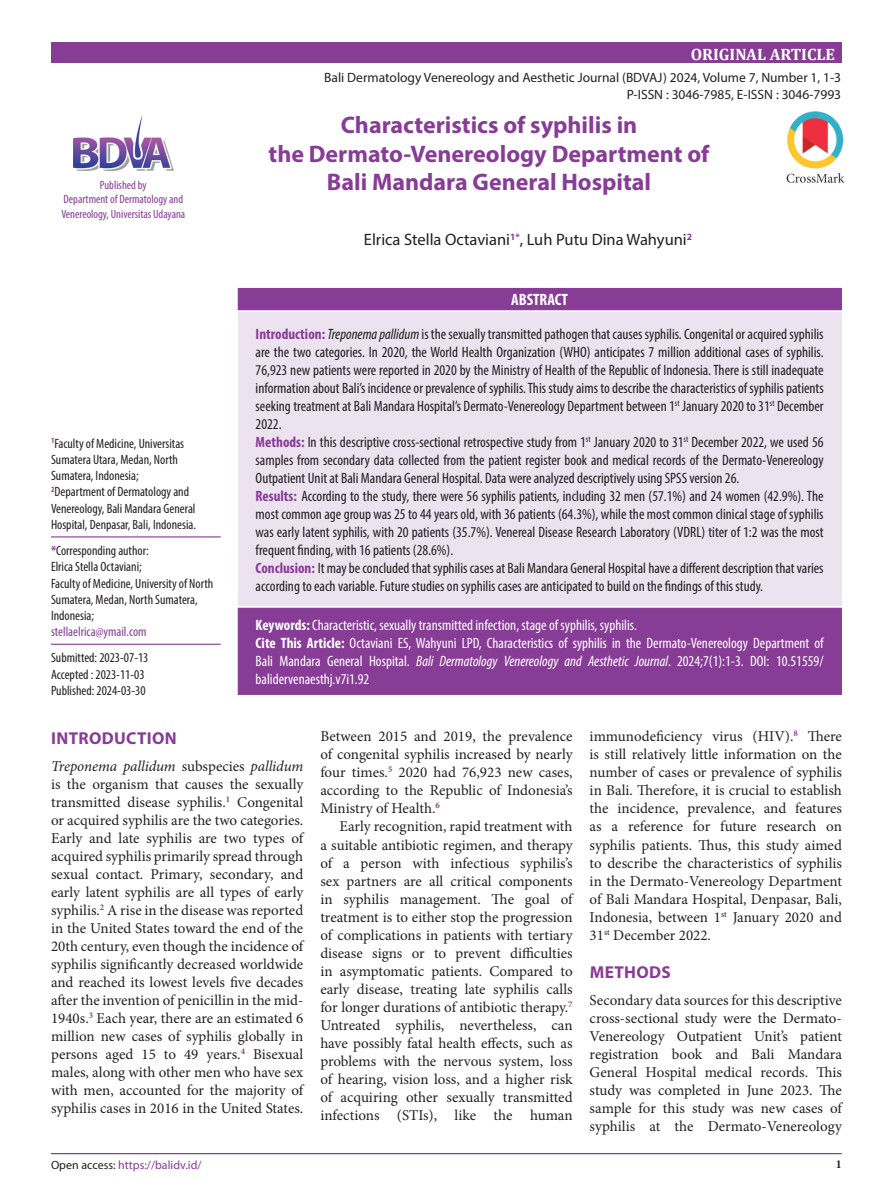
<style>
.page{position:relative;width:893px;height:1191px;background:#fff}
.page>*{position:absolute;margin:0;border:0;box-sizing:border-box;transform-origin:0 0}
.Judul_Naskah{font:700 24px "Myriad Pro";color:#873c96}
.judul{font:700 17.25px "Myriad Pro";letter-spacing:.02em;color:#873c96}
.Author{font:16.5px "Myriad Pro";color:#231f20}
.t1{font:700 16.5px "Cambria";color:#fff}
.Default{font:700 condensed 16.5px "Myriad Pro";color:#fff}
.t2{font:15px/18px "Minion Pro";color:#231f20;text-align:justify}
.Abstrak{font:condensed 15px/18px "Myriad Pro";color:#231f20;text-align:justify}
.t3{font:condensed 15px/18px "Myriad Pro";color:#fff;text-align:justify}
.Afiliasi{font:condensed 13.5px/16.2px "Myriad Pro";color:#231f20}
.t4{font:13.5px "Myriad Pro";color:#231f20}
.HTML_Preformatted{font:condensed 13.5px "Myriad Pro";color:#231f20}
.Afiliasi-2{font:condensed 13.5px "Myriad Pro";color:#873c96}
.judul-2{font:condensed 12px/14.7px "Myriad Pro";color:#873c96}
.judul-3{font:12px "Myriad Pro";color:#873c96}
.t5{font:12px "Myriad Pro";color:#231f20}
.t6{font:700 12px "Minion Pro";color:#231f20}
.s1{font-weight:700;color:#873c96}
.s2{font-style:italic}
.s3{font-weight:700}
.s4{color:#231f20}
</style>
<div class="page">
<div style="left:51px;top:43px;width:791px;height:20px;background:#873c96"></div>
<div style="left:238px;top:288px;width:604px;height:22px;background:#873c96"></div>
<div style="left:238px;top:312px;width:603px;height:293px;background:#ede2ef"></div>
<div style="left:238px;top:608px;width:604px;height:87px;background:#873c96;border:1px solid #873c96"></div>
<img style="left:786px;top:111px;width:59px;height:72px">
<hr style="left:51px;top:536px;width:170px;height:1px;background:#873c96">
<hr style="left:51px;top:643px;width:170px;height:2px;background:#873c96">
<hr style="left:51px;top:1153px;width:790px;height:1px;background:#873c96">
<img style="left:74px;top:115px;width:99px;height:56px">
<p class="t1" style="left:691px;top:43px;width:146px">ORIGINAL ARTICLE</p>
<p class="judul-2" style="left:100px;top:177px;width:48px">Published by</p>
<p class="judul-2" style="left:61px;top:192px;width:125px">Department of Dermatology and<br>Venereology, Universitas Udayana</p>
<p class="Afiliasi" style="left:51px;top:435px;width:135px"><sup>1</sup>Faculty of Medicine, Universitas<br>Sumatera Utara, Medan, North<br>Sumatera, Indonesia;</p>
<p class="Afiliasi" style="left:51px;top:484px;width:147px"><sup>2</sup>Department of Dermatology and<br>Venereology, Bali Mandara General<br>Hospital, Denpasar, Bali, Indonesia.</p>
<p class="Afiliasi" style="left:51px;top:542px;width:99px"><span class="s1">*</span>Corresponding author:</p>
<p class="Afiliasi" style="left:51px;top:558px;width:92px">Elrica Stella Octaviani;</p>
<p class="Afiliasi" style="left:51px;top:575px;width:164px">Faculty of Medicine, University of North<br>Sumatera, Medan, North Sumatera,<br>Indonesia;</p>
<p class="Afiliasi-2" style="left:51px;top:623px;width:97px">stellaelrica@ymail.com</p>
<p class="HTML_Preformatted" style="left:51px;top:650px;width:99px">Submitted: 2023-07-13</p>
<p class="HTML_Preformatted" style="left:51px;top:666px;width:95px">Accepted : 2023-11-03</p>
<p class="HTML_Preformatted" style="left:51px;top:682px;width:96px">Published: 2024-03-30</p>
<p class="t4" style="left:324px;top:70px;width:518px">Bali Dermatology Venereology and Aesthetic Journal (BDVAJ) 2024, Volume 7, Number 1, 1-3</p>
<p class="t4" style="left:627px;top:86px;width:216px">P-ISSN : 3046-7985, E-ISSN : 3046-7993</p>
<p class="Judul_Naskah" style="left:341px;top:109px;width:298px">Characteristics of syphilis in</p>
<p class="Judul_Naskah" style="left:269px;top:138px;width:442px">the Dermato-Venereology Department of</p>
<p class="Judul_Naskah" style="left:327px;top:167px;width:326px">Bali Mandara General Hospital</p>
<p class="Author" style="left:364px;top:230px;width:330px">Elrica Stella Octaviani<sup>1*</sup>, Luh Putu Dina Wahyuni<sup>2</sup></p>
<p class="Default" style="left:511px;top:289px;width:58px">ABSTRACT</p>
<p class="Abstrak" style="left:256px;top:324px;width:570px"><span class="s1">Introduction:</span><span class="s2">Treponema pallidum</span> is the sexually transmitted pathogen that causes syphilis. Congenital or acquired syphilis are the two categories. In 2020, the World Health Organization (WHO) anticipates 7 million additional cases of syphilis.<br>76,923 new patients were reported in 2020 by the Ministry of Health of the Republic of Indonesia. There is still inadequate information about Bali’s incidence or prevalence of syphilis. This study aims to describe the characteristics of syphilis patients seeking treatment at Bali Mandara Hospital’s Dermato-Venereology Department between 1<sup>st</sup> January 2020 to 31<sup>st</sup> December 2022.</p>
<p class="Abstrak" style="left:256px;top:432px;width:569px"><span class="s1">Methods:</span> In this descriptive cross-sectional retrospective study from 1<sup>st</sup> January 2020 to 31<sup>st</sup> December 2022, we used 56 samples from secondary data collected from the patient register book and medical records of the Dermato-Venereology Outpatient Unit at Bali Mandara General Hospital. Data were analyzed descriptively using SPSS version 26.</p>
<p class="Abstrak" style="left:256px;top:486px;width:569px"><span class="s1">Results:</span> According to the study, there were 56 syphilis patients, including 32 men (57.1%) and 24 women (42.9%). The most common age group was 25 to 44 years old, with 36 patients (64.3%), while the most common clinical stage of syphilis was early latent syphilis, with 20 patients (35.7%). Venereal Disease Research Laboratory (VDRL) titer of 1:2 was the most frequent finding, with 16 patients (28.6%).</p>
<p class="Abstrak" style="left:256px;top:558px;width:569px"><span class="s1">Conclusion:</span> It may be concluded that syphilis cases at Bali Mandara General Hospital have a different description that varies according to each variable. Future studies on syphilis cases are anticipated to build on the findings of this study.</p>
<p class="t3" style="left:256px;top:616px;width:383px"><span class="s3">Keywords:</span> Characteristic, sexually transmitted infection, stage of syphilis, syphilis.</p>
<p class="t3" style="left:256px;top:634px;width:569px"><span class="s3">Cite This Article:</span> Octaviani ES, Wahyuni LPD, Characteristics of syphilis in the Dermato-Venereology Department of Bali Mandara General Hospital. <span class="s2">Bali Dermatology Venereology and Aesthetic Journal</span>. 2024;7(1):1-3. DOI: 10.51559/ balidervenaesthj.v7i1.92</p>
<p class="judul" style="left:51px;top:727px;width:127px">INTRODUCTION</p>
<p class="t2" style="left:51px;top:757px;width:254px"><span class="s2">Treponema pallidum</span> subspecies <span class="s2">pallidum </span>is the organism that causes the sexually transmitted disease syphilis.<sup>1</sup> Congenital or acquired syphilis are the two categories.<br>Early and late syphilis are two types of acquired syphilis primarily spread through sexual contact. Primary, secondary, and early latent syphilis are all types of early syphilis.<sup>2</sup> A rise in the disease was reported in the United States toward the end of the 20th century, even though the incidence of syphilis significantly decreased worldwide and reached its lowest levels five decades after the invention of penicillin in the mid-1940s.<sup>3</sup> Each year, there are an estimated 6 million new cases of syphilis globally in persons aged 15 to 49 years.<sup>4</sup> Bisexual males, along with other men who have sex with men, accounted for the majority of syphilis cases in 2016 in the United States.</p>
<p class="t2" style="left:320px;top:727px;width:254px">Between 2015 and 2019, the prevalence of congenital syphilis increased by nearly four times.<sup>5</sup> 2020 had 76,923 new cases, according to the Republic of Indonesia’s Ministry of Health.<sup>6</sup></p>
<p class="t2" style="left:320px;top:817px;width:254px;text-indent:19px">Early recognition, rapid treatment with a suitable antibiotic regimen, and therapy of a person with infectious syphilis’s sex partners are all critical components in syphilis management. The goal of treatment is to either stop the progression of complications in patients with tertiary disease signs or to prevent difficulties in asymptomatic patients. Compared to early disease, treating late syphilis calls for longer durations of antibiotic therapy.<sup>7<br></sup>Untreated syphilis, nevertheless, can have possibly fatal health effects, such as problems with the nervous system, loss of hearing, vision loss, and a higher risk of acquiring other sexually transmitted infections (STIs), like the human</p>
<p class="t2" style="left:590px;top:727px;width:254px">immunodeficiency virus (HIV).<sup>8</sup> There is still relatively little information on the number of cases or prevalence of syphilis in Bali. Therefore, it is crucial to establish the incidence, prevalence, and features as a reference for future research on syphilis patients. Thus, this study aimed to describe the characteristics of syphilis in the Dermato-Venereology Department of Bali Mandara Hospital, Denpasar, Bali, Indonesia, between 1<sup>st</sup> January 2020 and 31<sup>st</sup> December 2022.</p>
<p class="judul" style="left:590px;top:961px;width:82px">METHODS</p>
<p class="t2" style="left:590px;top:991px;width:254px">Secondary data sources for this descriptive cross-sectional study were the Dermato-Venereology Outpatient Unit’s patient registration book and Bali Mandara General Hospital medical records. This study was completed in June 2023. The sample for this study was new cases of syphilis at the Dermato-Venereology</p>
<p class="judul-3" style="left:51px;top:1157px;width:152px"><span class="s4">Open access:</span> https://balidv.id/</p>
<p class="t5" style="left:51px;top:1157px;width:105px"><span class="s2">BDVAJ</span> 2024; 7(1): 1-3</p>
<p class="t6" style="left:836px;top:1156px;width:7px">1</p>
</div>
